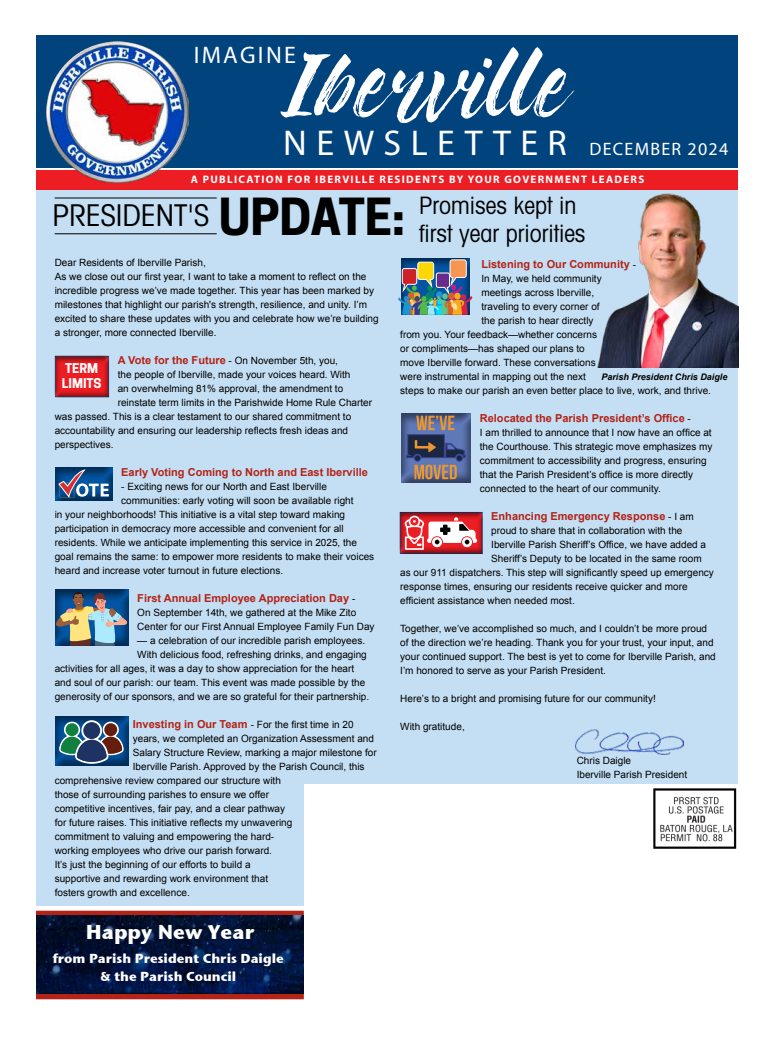
<style>
.page{position:relative;width:774px;height:1044px;background:#fff}
.page>*{position:absolute;margin:0;border:0;box-sizing:border-box;transform-origin:0 0}
.t1{font:700 48px "Cooper Hewitt";letter-spacing:-.005em;color:#000}
.t2{font:36px "Myriad Pro";letter-spacing:.26em;color:#fff}
.t3{font:condensed 30px "Avant Garde";color:#000}
.t4{font:condensed 24px/28px "Avant Garde";color:#000}
.t5{font:24px "Myriad Pro";letter-spacing:.1em;color:#fff}
.t6{font:20px "Stone Sans OSITCTT Bold";color:#fff}
.t7{font:18px "Myriad Pro";letter-spacing:.07em;color:#fff}
.t8{font:13px/18px "Stone Sans OSITCTT Bold";color:#fff;text-align:center}
.t9{font:700 12.7px/14.8px "Cooper Hewitt";color:#fff}
.t10{font:700 11px "Arial";color:#b32317}
.t11{font:700 11px "Myriad Pro";letter-spacing:.12em;color:#fff}
.t12{font:10px/14px "Arial";color:#000}
.t13{font:italic 700 9px "Arial";color:#000}
.s1{font-weight:700;font-size:11px;color:#b32317}
.s2{font-weight:400;font-size:10px;color:#000}
</style>
<div class="page">
<div style="left:36px;top:35px;width:702px;height:133px;background:#00437d"></div>
<div style="left:36px;top:170px;width:702px;height:20px;background:#ed1d24"></div>
<div style="left:36px;top:911px;width:268px;height:6px;background:#b32317"></div>
<div style="left:36px;top:993px;width:268px;height:6px;background:#b32317"></div>
<svg style="left:280px;top:47px;width:294px;height:76px"></svg>
<div style="left:36px;top:780px;width:268px;height:126px;background:#c4dff4"></div>
<div style="left:36px;top:191px;width:702px;height:593px;background:#c4dff4"></div>
<img style="left:653px;top:788px;width:84px;height:61px">
<img style="left:46px;top:41px;width:142px;height:141px">
<img style="left:597px;top:193px;width:142px;height:174px">
<img style="left:575px;top:729px;width:109px;height:26px">
<div style="left:54px;top:590px;width:76px;height:57px;background:#000;opacity:.5"></div>
<svg style="left:55px;top:592px;width:73px;height:54px;background:#68818d"></svg>
<hr style="left:55px;top:198px;width:162px;height:1px;background:#000">
<hr style="left:55px;top:233px;width:162px;height:1px;background:#000">
<img style="left:36px;top:915px;width:268px;height:79px">
<div style="left:401px;top:413px;width:72px;height:70px;background:#000;opacity:.5"></div>
<svg style="left:406px;top:416px;width:59px;height:63px;background:#65647a"></svg>
<div style="left:54px;top:716px;width:76px;height:51px;background:#000;opacity:.5"></div>
<svg style="left:59px;top:720px;width:65px;height:44px;background:#446379"></svg>
<div style="left:400px;top:258px;width:71px;height:58px;background:#000;opacity:.5"></div>
<img style="left:398px;top:260px;width:74px;height:55px">
<div style="left:54px;top:355px;width:56px;height:43px;background:#000;opacity:.5"></div>
<div style="left:54px;top:467px;width:60px;height:35px;background:#000;opacity:.5"></div>
<svg style="left:58px;top:470px;width:51px;height:28px"></svg>
<div style="left:399px;top:512px;width:84px;height:43px;background:#000;opacity:.5"></div>
<svg style="left:405px;top:516px;width:72px;height:34px;background:#e27d81"></svg>
<h3 class="t5" style="left:194px;top:42px;width:104px">IMAGINE</h3>
<h2 class="t2" style="left:283px;top:123px;width:285px">NEWSLETTER</h2>
<h3 class="t7" style="left:590px;top:139px;width:140px">DECEMBER 2024</h3>
<p class="t11" style="left:191px;top:173px;width:455px">A PUBLICATION FOR IBERVILLE RESIDENTS BY YOUR GOVERNMENT LEADERS</p>
<h3 class="t3" style="left:53px;top:197px;width:158px">PRESIDENT'S</h3>
<h1 class="t1" style="left:219px;top:189px;width:187px">UPDATE:</h1>
<h3 class="t4" style="left:419px;top:191px;width:168px">Promises kept in first year priorities</h3>
<p class="t12" style="left:55px;top:256px;width:326px">Dear Residents of Iberville Parish,<br>As we close out our first year, I want to take a moment to reflect on the incredible progress we’ve made together. This year has been marked by milestones that highlight our parish's strength, resilience, and unity. I’m excited to share these updates with you and celebrate how we’re building a stronger, more connected Iberville.</p>
<p class="t12" style="left:118px;top:354px;width:222px"><span class="s1">A Vote for the Future</span> - On November 5th, you,</p>
<p class="t12" style="left:118px;top:368px;width:234px">the people of Iberville, made your voices heard. With</p>
<p class="t12" style="left:118px;top:382px;width:227px">an overwhelming 81% approval, the amendment to</p>
<p class="t12" style="left:118px;top:396px;width:256px">reinstate term limits in the Parishwide Home Rule Charter</p>
<p class="t12" style="left:55px;top:410px;width:298px">was passed. This is a clear testament to our shared commitment to</p>
<p class="t12" style="left:55px;top:424px;width:295px">accountability and ensuring our leadership reflects fresh ideas and</p>
<p class="t12" style="left:55px;top:438px;width:60px">perspectives.</p>
<p class="t10" style="left:121px;top:465px;width:248px">Early Voting Coming to North and East Iberville</p>
<p class="t12" style="left:121px;top:480px;width:207px">- Exciting news for our North and East Iberville</p>
<p class="t12" style="left:121px;top:494px;width:234px">communities: early voting will soon be available right</p>
<p class="t12" style="left:55px;top:508px;width:292px">in your neighborhoods! This initiative is a vital step toward making</p>
<p class="t12" style="left:55px;top:522px;width:290px">participation in democracy more accessible and convenient for all</p>
<p class="t12" style="left:55px;top:536px;width:304px">residents. While we anticipate implementing this service in 2025, the</p>
<p class="t12" style="left:55px;top:550px;width:321px">goal remains the same: to empower more residents to make their voices</p>
<p class="t12" style="left:55px;top:564px;width:230px">heard and increase voter turnout in future elections.</p>
<p class="t10" style="left:137px;top:591px;width:220px">First Annual Employee Appreciation Day <span class="s2">-</span></p>
<p class="t12" style="left:137px;top:606px;width:239px">On September 14th, we gathered at the Mike Zito<br>Center for our First Annual Employee Family Fun Day</p>
<p class="t12" style="left:137px;top:634px;width:229px">— a celebration of our incredible parish employees.</p>
<p class="t12" style="left:137px;top:648px;width:231px">With delicious food, refreshing drinks, and engaging</p>
<p class="t12" style="left:55px;top:662px;width:301px">activities for all ages, it was a day to show appreciation for the heart</p>
<p class="t12" style="left:55px;top:676px;width:312px">and soul of our parish: our team. This event was made possible by the</p>
<p class="t12" style="left:55px;top:690px;width:316px">generosity of our sponsors, and we are so grateful for their partnership.</p>
<p class="t12" style="left:133px;top:718px;width:222px"><span class="s1">Investing in Our Team</span> - For the first time in 20</p>
<p class="t12" style="left:133px;top:732px;width:243px">years, we completed an Organization Assessment and</p>
<p class="t12" style="left:133px;top:746px;width:245px">Salary Structure Review, marking a major milestone for</p>
<p class="t12" style="left:133px;top:760px;width:233px">Iberville Parish. Approved by the Parish Council, this</p>
<p class="t12" style="left:55px;top:774px;width:228px">comprehensive review compared our structure with</p>
<p class="t12" style="left:55px;top:788px;width:216px">those of surrounding parishes to ensure we offer</p>
<p class="t12" style="left:55px;top:802px;width:232px">competitive incentives, fair pay, and a clear pathway</p>
<p class="t12" style="left:55px;top:816px;width:239px">for future raises. This initiative reflects my unwavering</p>
<p class="t12" style="left:55px;top:830px;width:221px">commitment to valuing and empowering the hard-</p>
<p class="t12" style="left:55px;top:844px;width:219px">working employees who drive our parish forward.</p>
<p class="t12" style="left:55px;top:858px;width:197px">It’s just the beginning of our efforts to build a</p>
<p class="t12" style="left:55px;top:872px;width:215px">supportive and rewarding work environment that</p>
<p class="t12" style="left:55px;top:886px;width:137px">fosters growth and excellence.</p>
<p class="t9" style="left:62px;top:361px;width:41px">TERM<br>LIMITS</p>
<h3 class="t6" style="left:86px;top:919px;width:170px">Happy New Year</h3>
<h3 class="t8" style="left:53px;top:950px;width:233px">from Parish President Chris Daigle &amp; the Parish Council</h3>
<p class="t10" style="left:481px;top:257px;width:156px">Listening to Our Community <span class="s2">-</span></p>
<p class="t12" style="left:481px;top:272px;width:122px">In May, we held community</p>
<p class="t12" style="left:481px;top:286px;width:114px">meetings across Iberville,</p>
<p class="t12" style="left:481px;top:300px;width:120px">traveling to every corner of</p>
<p class="t12" style="left:481px;top:314px;width:114px">the parish to hear directly</p>
<p class="t12" style="left:400px;top:328px;width:198px">from you. Your feedback—whether concerns</p>
<p class="t12" style="left:400px;top:342px;width:186px">or compliments—has shaped our plans to</p>
<p class="t12" style="left:400px;top:356px;width:197px">move Iberville forward. These conversations</p>
<p class="t12" style="left:400px;top:370px;width:187px">were instrumental in mapping out the next</p>
<p class="t12" style="left:400px;top:384px;width:312px">steps to make our parish an even better place to live, work, and thrive.</p>
<p class="t10" style="left:480px;top:411px;width:213px">Relocated the Parish President’s Office <span class="s2">-</span></p>
<p class="t12" style="left:480px;top:426px;width:234px">I am thrilled to announce that I now have an office at the Courthouse. This strategic move emphasizes my commitment to accessibility and progress, ensuring that the Parish President’s office is more directly connected to the heart of our community.</p>
<p class="t10" style="left:491px;top:509px;width:204px">Enhancing Emergency Response <span class="s2">- I am</span></p>
<p class="t12" style="left:491px;top:524px;width:193px">proud to share that in collaboration with the</p>
<p class="t12" style="left:491px;top:538px;width:216px">Iberville Parish Sheriff’s Office, we have added a</p>
<p class="t12" style="left:491px;top:552px;width:212px">Sheriff’s Deputy to be located in the same room</p>
<p class="t12" style="left:400px;top:566px;width:315px">as our 911 dispatchers. This step will significantly speed up emergency</p>
<p class="t12" style="left:400px;top:580px;width:289px">response times, ensuring our residents receive quicker and more</p>
<p class="t12" style="left:400px;top:594px;width:176px">efficient assistance when needed most.</p>
<p class="t12" style="left:400px;top:622px;width:317px">Together, we’ve accomplished so much, and I couldn’t be more proud of the direction we’re heading. Thank you for your trust, your input, and your continued support. The best is yet to come for Iberville Parish, and I’m honored to serve as your Parish President.</p>
<p class="t12" style="left:400px;top:692px;width:257px">Here’s to a bright and promising future for our community!</p>
<p class="t12" style="left:400px;top:720px;width:66px">With gratitude,</p>
<p class="t12" style="left:577px;top:754px;width:112px">Chris Daigle<br>Iberville Parish President</p>
<p class="t13" style="left:601px;top:371px;width:128px">Parish President Chris Daigle</p>
</div>
